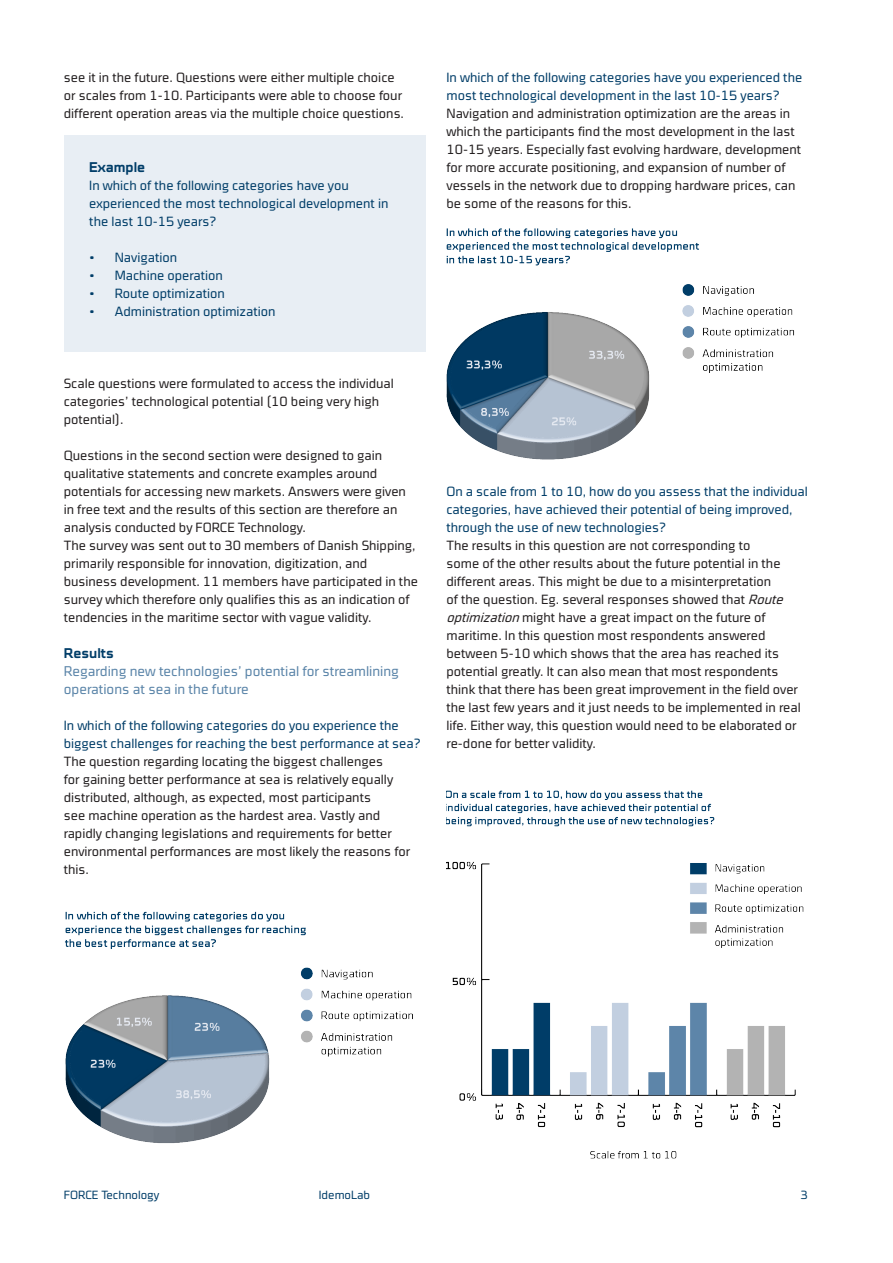
<style>
.page{position:relative;width:893px;height:1263px;background:#fff}
.page>*{position:absolute;margin:0;border:0;box-sizing:border-box;transform-origin:0 0}
.Mellemrubrik_L2_-_UK{font:300 condensed 14.25px/18px "Cube OT";color:#5b85a9}
.Mellemrubrik_L1_-_UK{font:700 14.25px "Cube OT";color:#003d68}
.Brødtekst_-_UK{font:300 condensed 13.5px/18px "Cube OT";color:#231f20}
.Brødtekst_-_UK-2{font:300 condensed 13.5px/18px "Cube OT";color:#003d68}
.t1{font:300 condensed 12px "Cube OT";color:#003d68}
.s1{font-style:italic}
</style>
<div class="page">
<div style="left:64px;top:136px;width:361px;height:216px;background:#e8eef4"></div>
<img style="left:446px;top:228px;width:349px;height:232px">
<img style="left:65px;top:911px;width:348px;height:233px">
<img style="left:446px;top:790px;width:358px;height:369px">
<p class="Brødtekst_-_UK" style="left:64px;top:68px;width:342px">see it in the future. Questions were either multiple choice or scales from 1-10. Participants were able to choose four different operation areas via the multiple choice questions.</p>
<p class="Mellemrubrik_L1_-_UK" style="left:89px;top:158px;width:58px">Example</p>
<p class="Brødtekst_-_UK-2" style="left:89px;top:176px;width:301px">In which of the following categories have you experienced the most technological development in the last 10-15 years?</p>
<p class="Brødtekst_-_UK-2" style="left:89px;top:248px;width:89px">• Navigation</p>
<p class="Brødtekst_-_UK-2" style="left:89px;top:266px;width:135px">• Machine operation</p>
<p class="Brødtekst_-_UK-2" style="left:89px;top:284px;width:137px">• Route optimization</p>
<p class="Brødtekst_-_UK-2" style="left:89px;top:302px;width:188px">• Administration optimization</p>
<p class="Brødtekst_-_UK" style="left:64px;top:374px;width:332px">Scale questions were formulated to access the individual categories’ technological potential (10 being very high potential).</p>
<p class="Brødtekst_-_UK" style="left:64px;top:446px;width:344px">Questions in the second section were designed to gain qualitative statements and concrete examples around potentials for accessing new markets. Answers were given in free text and the results of this section are therefore an analysis conducted by FORCE Technology.</p>
<p class="Brødtekst_-_UK" style="left:64px;top:536px;width:356px">The survey was sent out to 30 members of Danish Shipping, primarily responsible for innovation, digitization, and business development. 11 members have participated in the survey which therefore only qualifies this as an indication of tendencies in the maritime sector with vague validity.</p>
<p class="Mellemrubrik_L1_-_UK" style="left:64px;top:644px;width:52px">Results</p>
<p class="Mellemrubrik_L2_-_UK" style="left:64px;top:662px;width:337px">Regarding new technologies’ potential for streamlining operations at sea in the future</p>
<p class="Brødtekst_-_UK-2" style="left:64px;top:716px;width:358px">In which of the following categories do you experience the biggest challenges for reaching the best performance at sea?</p>
<p class="Brødtekst_-_UK" style="left:64px;top:752px;width:348px">The question regarding locating the biggest challenges<br>for gaining better performance at sea is relatively equally distributed, although, as expected, most participants<br>see machine operation as the hardest area. Vastly and rapidly changing legislations and requirements for better environmental performances are most likely the reasons for this.</p>
<p class="Brødtekst_-_UK-2" style="left:446px;top:68px;width:357px">In which of the following categories have you experienced the most technological development in the last 10-15 years?</p>
<p class="Brødtekst_-_UK" style="left:446px;top:104px;width:356px">Navigation and administration optimization are the areas in which the participants find the most development in the last 10-15 years. Especially fast evolving hardware, development for more accurate positioning, and expansion of number of vessels in the network due to dropping hardware prices, can be some of the reasons for this.</p>
<p class="Brødtekst_-_UK-2" style="left:446px;top:482px;width:363px">On a scale from 1 to 10, how do you assess that the individual categories, have achieved their potential of being improved, through the use of new technologies?</p>
<p class="Brødtekst_-_UK" style="left:446px;top:536px;width:356px">The results in this question are not corresponding to<br>some of the other results about the future potential in the different areas. This might be due to a misinterpretation<br>of the question. Eg. several responses showed that <span class="s1">Route optimization</span> might have a great impact on the future of maritime. In this question most respondents answered between 5-10 which shows that the area has reached its potential greatly. It can also mean that most respondents think that there has been great improvement in the field over the last few years and it just needs to be implemented in real life. Either way, this question would need to be elaborated or re-done for better validity.</p>
<p class="t1" style="left:64px;top:1188px;width:97px">FORCE Technology</p>
<p class="t1" style="left:319px;top:1188px;width:53px">IdemoLab</p>
<p class="t1" style="left:801px;top:1188px;width:9px">3</p>
</div>
